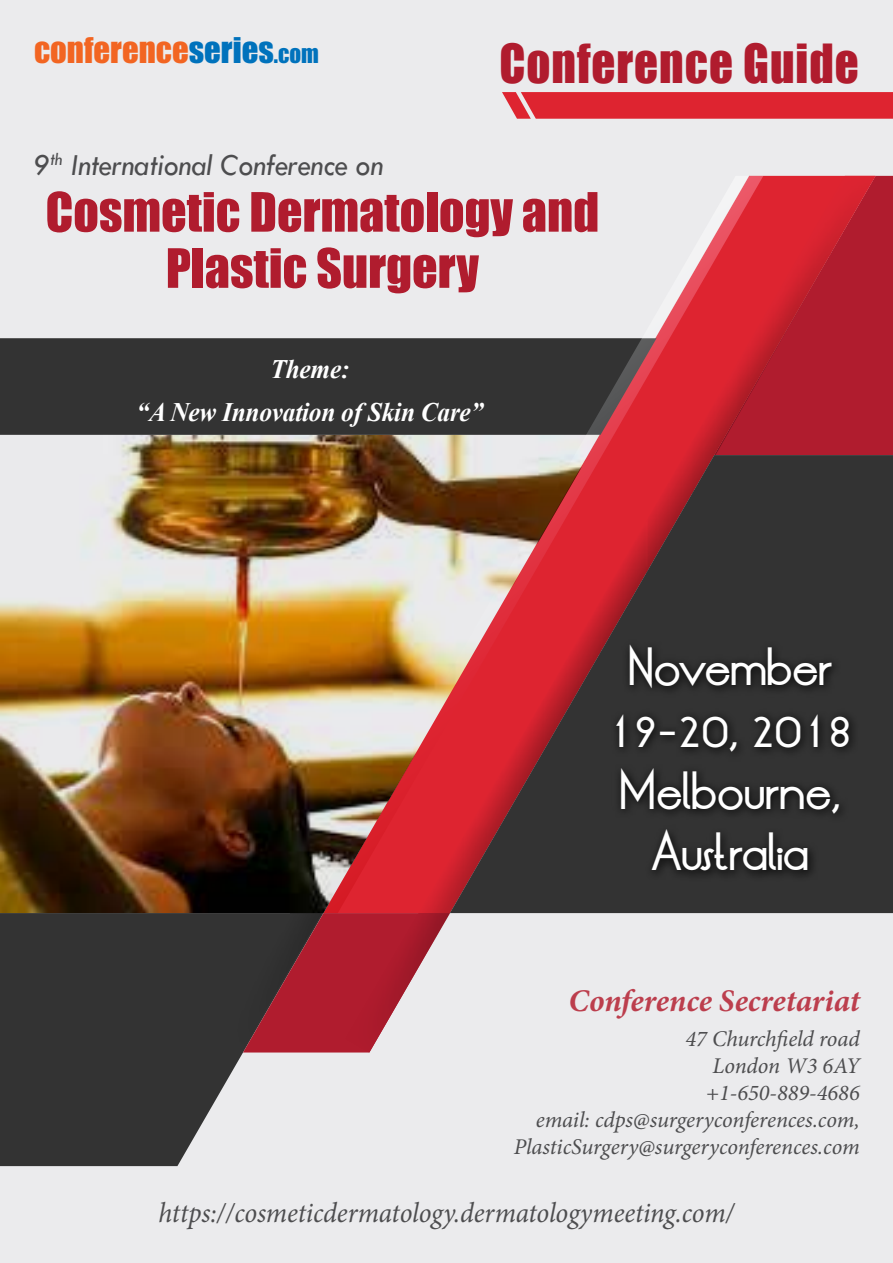
<style>
.page{position:relative;width:893px;height:1263px;background:#ebebed}
.page>*{position:absolute;margin:0;border:0;box-sizing:border-box;transform-origin:0 0}
.t1{font:50.1px/56.1px "Impact";color:#b01c2e;text-align:center}
.t2{font:49.5px "Impact";letter-spacing:.02em;color:#b01c2e;scale:.95 1}
.t3{font:500 40.5px/61.7px "LT Oksana";letter-spacing:-.02em;color:#fff;text-align:center}
.t4{font:32.7px "Impact";color:#f26522}
.t5{font:italic 31.65px "Tw Cen";letter-spacing:-.01em;color:#4d4d4f;scale:.95 1}
.t6{font:italic 700 31.5px "Minion Pro";letter-spacing:-.005em;color:#bc3e4d}
.t7{font:italic 28.5px "Minion Pro";letter-spacing:-.005em;color:#4d4d4f;scale:.95 1}
.t8{font:italic 700 26.7px/43.8px "Times New Roman";letter-spacing:-.01em;color:#fff;text-align:center;scale:.95 1}
.t9{font:italic 22.5px/27px "Minion Pro";letter-spacing:-.005em;color:#4d4d4f;text-align:right}
.s1{color:#0072bc}
.s2{font-size:22.95px;color:#0072bc}
</style>
<div class="page">
<svg style="left:0;top:913px;width:323px;height:253px;fill:#333"></svg>
<div style="left:875px;top:176px;width:18px;height:279px;background:#b01c2e"></div>
<svg style="left:480px;top:176px;width:395px;height:738px;background:#c02a3a"></svg>
<div style="left:322px;top:913px;width:24px;height:139px;background:#b01c2e"></div>
<div style="left:0;top:338px;width:310px;height:97px;background:#333"></div>
<img style="left:763px;top:209px;width:93px;height:246px">
<img style="left:763px;top:280px;width:22px;height:135px">
<img style="left:783px;top:200px;width:48px;height:136px">
<img style="left:829px;top:176px;width:46px;height:80px">
<img style="left:346px;top:913px;width:104px;height:139px">
<img style="left:217px;top:913px;width:105px;height:139px">
<div style="left:763px;top:455px;width:130px;height:458px;background:#333"></div>
<svg style="left:310px;top:176px;width:453px;height:737px"></svg>
<svg style="left:502px;top:92px;width:391px;height:27px;background:#de2c38"></svg>
<img style="left:0;top:435px;width:600px;height:478px">
<svg style="left:609px;top:639px;width:250px;height:242px;background:#2c2c2c"></svg>
<h3 class="t4" style="left:34px;top:25px;width:286px">conference<span class="s1">series</span><span class="s2">.com</span></h3>
<h2 class="t2" style="left:499px;top:25px;width:380px">Conference Guide</h2>
<h3 class="t5" style="left:34px;top:146px;width:369px">9<sup>th</sup> International Conference on</h3>
<h1 class="t1" style="left:46px;top:183px;width:555px">Cosmetic Dermatology and<br>Plastic Surgery</h1>
<p class="t8" style="left:137px;top:346px;width:366px">Theme:<br>“A New Innovation of Skin Care”</p>
<h3 class="t3" style="left:606px;top:638px;width:247px">November<br>19-20, 2018<br>Melbourne,<br>Australia</h3>
<h3 class="t6" style="left:568px;top:978px;width:293px">Conference Secretariat</h3>
<p class="t9" style="left:514px;top:1026px;width:348px">47 Churchfield road<br>London W3 6AY<br>+1-650-889-4686<br>email: cdps@surgeryconferences.com,<br>PlasticSurgery@surgeryconferences.com</p>
<p class="t7" style="left:159px;top:1193px;width:608px">https://cosmeticdermatology.dermatologymeeting.com/</p>
</div>
